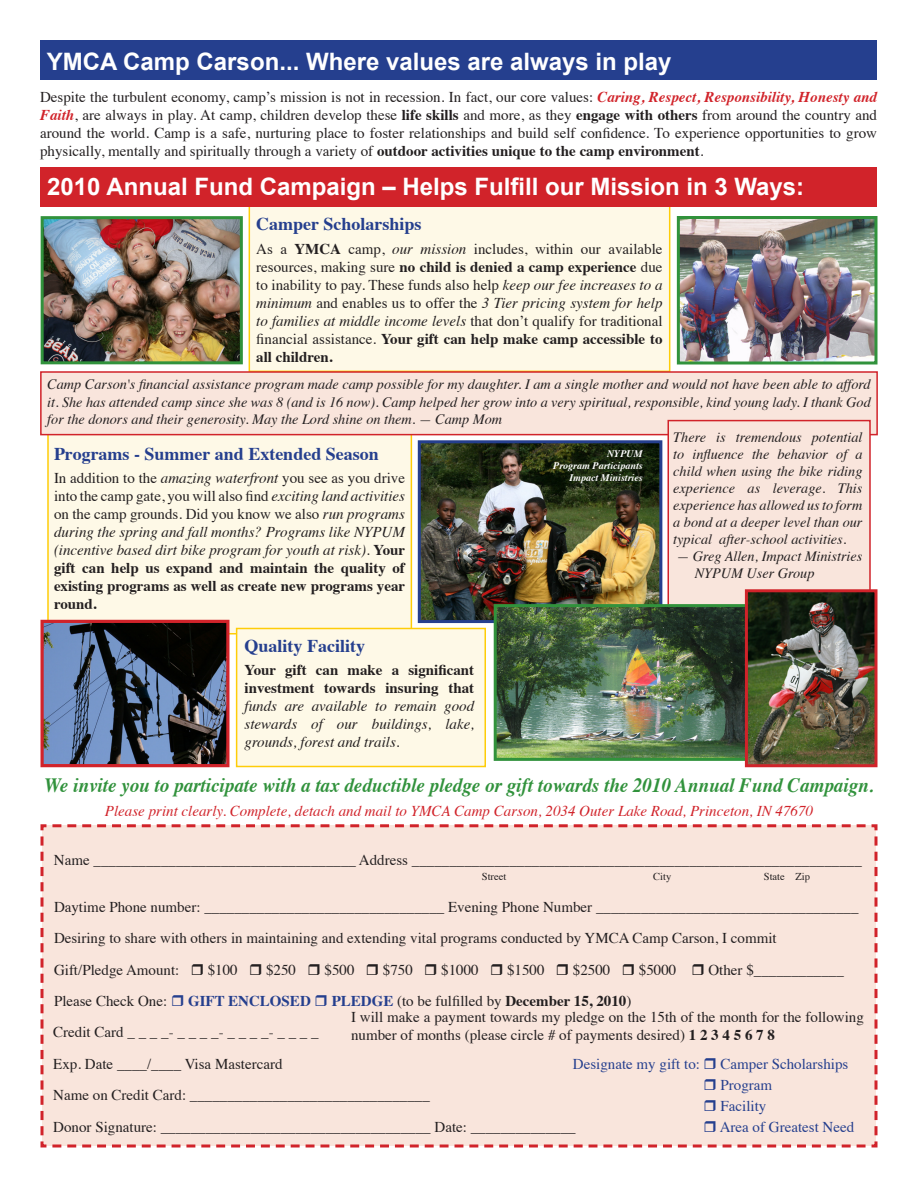
<style>
.page{position:relative;width:918px;height:1188px;background:#fff}
.page>*{position:absolute;margin:0;border:0;box-sizing:border-box;transform-origin:0 0}
.t1{font:700 24px "Arial";color:#fff}
.t2{font:italic 700 20.25px "Times";color:#31923c;scale:.94 1}
.t3{font:700 18px "Times";color:#253f8e}
.t4{font:15px/18px "Times";color:#231f20}
.t5{font:italic 15px/18px "Times";color:#231f20;text-align:justify}
.t6{font:italic 15px "Times";color:#d1232a}
.t7{font:15px/21px "Times";color:#253f8e}
.t8{font:700 15px "Times";color:#253f8e}
.t9{font:italic 14.25px/17.1px "Times";color:#231f20}
.t10{font:10.5px "Times";color:#231f20}
.t11{font:italic 700 10.05px/12px "Times";color:#fff;text-align:right}
.s1{font-weight:700;font-style:italic;color:#d1232a}
.s2{font-weight:700}
.s3{font-style:italic}
.s4{font-style:normal}
.s5{font-weight:700;font-style:normal}
.s6{font-weight:700;color:#253f8e}
.s7{color:#253f8e}
</style>
<div class="page">
<div style="left:48px;top:425px;width:363px;height:209px;background:#fef9e7"></div>
<div style="left:249px;top:205px;width:421px;height:166px;background:#fef9e7"></div>
<div style="left:249px;top:204px;width:421px;height:168px;border:2px solid #fecd08"></div>
<div style="left:41px;top:372px;width:836px;height:63px;background:#f9e5dc"></div>
<div style="left:40px;top:371px;width:838px;height:64px;border:2px solid #d1232a"></div>
<div style="left:237px;top:628px;width:248px;height:138px;background:#fef9e7"></div>
<div style="left:236px;top:628px;width:250px;height:139px;border:2px solid #fecd08"></div>
<div style="left:40px;top:824px;width:838px;height:324px;background:#f9e5dc"></div>
<div style="left:40px;top:40px;width:837px;height:40px;background:#253f8e"></div>
<div style="left:40px;top:168px;width:838px;height:39px;background:#d1232a"></div>
<img style="left:45px;top:220px;width:194px;height:140px">
<div style="left:41px;top:216px;width:202px;height:148px;border:3px solid #31923c"></div>
<img style="left:44px;top:624px;width:181px;height:139px">
<div style="left:40px;top:620px;width:189px;height:147px;border:3px solid #d1232a"></div>
<img style="left:681px;top:220px;width:193px;height:140px">
<div style="left:677px;top:216px;width:201px;height:148px;border:3px solid #31923c"></div>
<div style="left:668px;top:421px;width:202px;height:277px;background:#f9e5dc"></div>
<div style="left:668px;top:420px;width:203px;height:278px;border:2px solid #d1232a"></div>
<img style="left:422px;top:444px;width:236px;height:175px">
<div style="left:418px;top:440px;width:244px;height:183px;border:3px solid #253f8e"></div>
<img style="left:498px;top:608px;width:247px;height:149px">
<div style="left:494px;top:604px;width:262px;height:157px;border:3px solid #31923c"></div>
<img style="left:749px;top:593px;width:124px;height:170px">
<div style="left:745px;top:589px;width:132px;height:178px;border:3px solid #d1232a"></div>
<svg style="left:192px;top:964px;width:11px;height:11px"></svg>
<svg style="left:250px;top:964px;width:11px;height:11px"></svg>
<svg style="left:309px;top:964px;width:11px;height:11px"></svg>
<svg style="left:367px;top:964px;width:11px;height:11px"></svg>
<svg style="left:425px;top:964px;width:11px;height:11px"></svg>
<svg style="left:491px;top:964px;width:11px;height:11px"></svg>
<svg style="left:557px;top:964px;width:11px;height:11px"></svg>
<svg style="left:623px;top:964px;width:11px;height:11px"></svg>
<svg style="left:693px;top:964px;width:10px;height:11px"></svg>
<svg style="left:172px;top:995px;width:11px;height:11px"></svg>
<svg style="left:316px;top:995px;width:11px;height:11px"></svg>
<svg style="left:705px;top:1058px;width:11px;height:11px"></svg>
<svg style="left:573px;top:1090px;width:15px;height:1px"></svg>
<svg style="left:705px;top:1079px;width:11px;height:11px"></svg>
<svg style="left:573px;top:1111px;width:15px;height:1px"></svg>
<svg style="left:705px;top:1100px;width:11px;height:11px"></svg>
<svg style="left:705px;top:1121px;width:11px;height:11px"></svg>
<p class="t1" style="left:47px;top:46px;width:626px">YMCA Camp Carson... Where values are always in play</p>
<p class="t4" style="left:40px;top:86px;width:839px;text-align:justify">Despite the turbulent economy, camp’s mission is not in recession. In fact, our core values: <span class="s1">Caring, Respect, Responsibility, Honesty and Faith</span>, are always in play. At camp, children develop these <span class="s2">life skills</span> and more, as they <span class="s2">engage with others</span> from around the country and around the world. Camp is a safe, nurturing place to foster relationships and build self confidence. To experience opportunities to grow physically, mentally and spiritually through a variety of <span class="s2">outdoor activities unique to the camp environment</span>.</p>
<p class="t1" style="left:47px;top:171px;width:758px">2010 Annual Fund Campaign – Helps Fulfill our Mission in 3 Ways:</p>
<p class="t3" style="left:256px;top:207px;width:167px">Camper Scholarships</p>
<p class="t4" style="left:256px;top:239px;width:408px;text-align:justify">As a <span class="s2">YMCA</span> camp, <span class="s3">our mission</span> includes, within our available resources, making sure <span class="s2">no child is denied a camp experience</span> due to inability to pay. These funds also help <span class="s3">keep our fee increases to a minimum</span> and enables us to offer the <span class="s3">3 Tier pricing system for help to families at middle income levels</span> that don’t qualify for traditional financial assistance. <span class="s2">Your gift can help make camp accessible to all children.</span></p>
<p class="t9" style="left:47px;top:375px;width:825px">Camp Carson's financial assistance program made camp possible for my daughter. I am a single mother and would not have been able to afford</p>
<p class="t9" style="left:47px;top:392px;width:825px">it. She has attended camp since she was 8 (and is 16 now). Camp helped her grow into a very spiritual, responsible, kind young lady. I thank God</p>
<p class="t9" style="left:47px;top:409px;width:456px">for the donors and their generosity. May the Lord shine on them. — Camp Mom</p>
<p class="t9" style="left:673px;top:427px;width:191px">There is tremendous potential</p>
<p class="t9" style="left:673px;top:444px;width:191px">to influence the behavior of a</p>
<p class="t9" style="left:673px;top:462px;width:191px">child when using the bike riding</p>
<p class="t9" style="left:673px;top:479px;width:191px">experience as leverage. This</p>
<p class="t9" style="left:673px;top:496px;width:191px">experience has allowed us to form</p>
<p class="t9" style="left:673px;top:513px;width:191px">a bond at a deeper level than our</p>
<p class="t9" style="left:673px;top:530px;width:175px">typical after-school activities.</p>
<p class="t9" style="left:695px;top:547px;width:169px;text-indent:-18px">— Greg Allen, Impact Ministries<br>NYPUM User Group</p>
<p class="t3" style="left:54px;top:437px;width:326px">Programs - Summer and Extended Season</p>
<p class="t5" style="left:54px;top:468px;width:353px"><span class="s4">In addition to the</span> amazing waterfront <span class="s4">you see as you drive into the camp gate, you will also find</span> exciting land activities <span class="s4">on the camp grounds. Did you know we also</span> run programs during the spring and fall months? Programs like NYPUM (incentive based dirt bike program for youth at risk). <span class="s5">Your gift can help us expand and maintain the quality of existing programs as well as create new programs year round.</span></p>
<p class="t11" style="left:553px;top:446px;width:91px">NYPUM<br>Program Participants<br>Impact Ministries</p>
<p class="t3" style="left:244px;top:628px;width:122px">Quality Facility</p>
<p class="t5" style="left:244px;top:660px;width:231px"><span class="s5">Your gift can make a significant investment towards insuring that </span>funds are available to remain good stewards of our buildings, lake, grounds, forest and trails.</p>
<p class="t2" style="left:44px;top:766px;width:884px">We invite you to participate with a tax deductible pledge or gift towards the 2010 Annual Fund Campaign.</p>
<p class="t6" style="left:105px;top:798px;width:710px">Please print clearly. Complete, detach and mail to YMCA Camp Carson, 2034 Outer Lake Road, Princeton, IN 47670</p>
<p class="t4" style="left:54px;top:850px;width:809px">Name ___________________________________ Address ____________________________________________________________</p>
<p class="t10" style="left:482px;top:867px;width:26px">Street</p>
<p class="t10" style="left:653px;top:867px;width:20px">City</p>
<p class="t10" style="left:764px;top:867px;width:48px">State Zip</p>
<p class="t4" style="left:54px;top:889px;width:806px;line-height:31.5px">Daytime Phone number: ________________________________ Evening Phone Number ___________________________________<br>Desiring to share with others in maintaining and extending vital programs conducted by YMCA Camp Carson, I commit<br>Gift/Pledge Amount:</p>
<p class="t4" style="left:208px;top:959px;width:31px">$100</p>
<p class="t4" style="left:266px;top:959px;width:31px">$250</p>
<p class="t4" style="left:325px;top:959px;width:31px">$500</p>
<p class="t4" style="left:383px;top:959px;width:31px">$750</p>
<p class="t4" style="left:441px;top:959px;width:39px">$1000</p>
<p class="t4" style="left:507px;top:959px;width:39px">$1500</p>
<p class="t4" style="left:573px;top:959px;width:39px">$2500</p>
<p class="t4" style="left:639px;top:959px;width:39px">$5000</p>
<p class="t4" style="left:708px;top:959px;width:137px">Other $____________</p>
<p class="t4" style="left:54px;top:991px;width:115px">Please Check One:</p>
<p class="t8" style="left:188px;top:987px;width:124px">GIFT ENCLOSED</p>
<p class="t4" style="left:351px;top:992px;width:514px;line-height:16.4px;text-indent:-19px"><span class="s6">PLEDGE</span> (to be fulfilled by <span class="s2">December 15, 2010</span>)<br>I will make a payment towards my pledge on the 15th of the month for the following</p>
<p class="t4" style="left:573px;top:1020px;width:204px;line-height:29px;text-indent:-222px">number of months (please circle # of payments desired) <span class="s2">1 2 3 4 5 6 7 8<br></span><span class="s7">Designate my gift to:</span></p>
<p class="t4" style="left:53px;top:1015px;width:524px;line-height:31.5px">Credit Card _ _ _ _- _ _ _ _- _ _ _ _- _ _ _ _<br>Exp. Date ____/____ Visa Mastercard<br>Name on Credit Card: ________________________________<br>Donor Signature: ____________________________________ Date: ______________</p>
<p class="t7" style="left:720px;top:1052px;width:136px">Camper Scholarships<br>Program<br>Facility<br>Area of Greatest Need</p>
</div>
